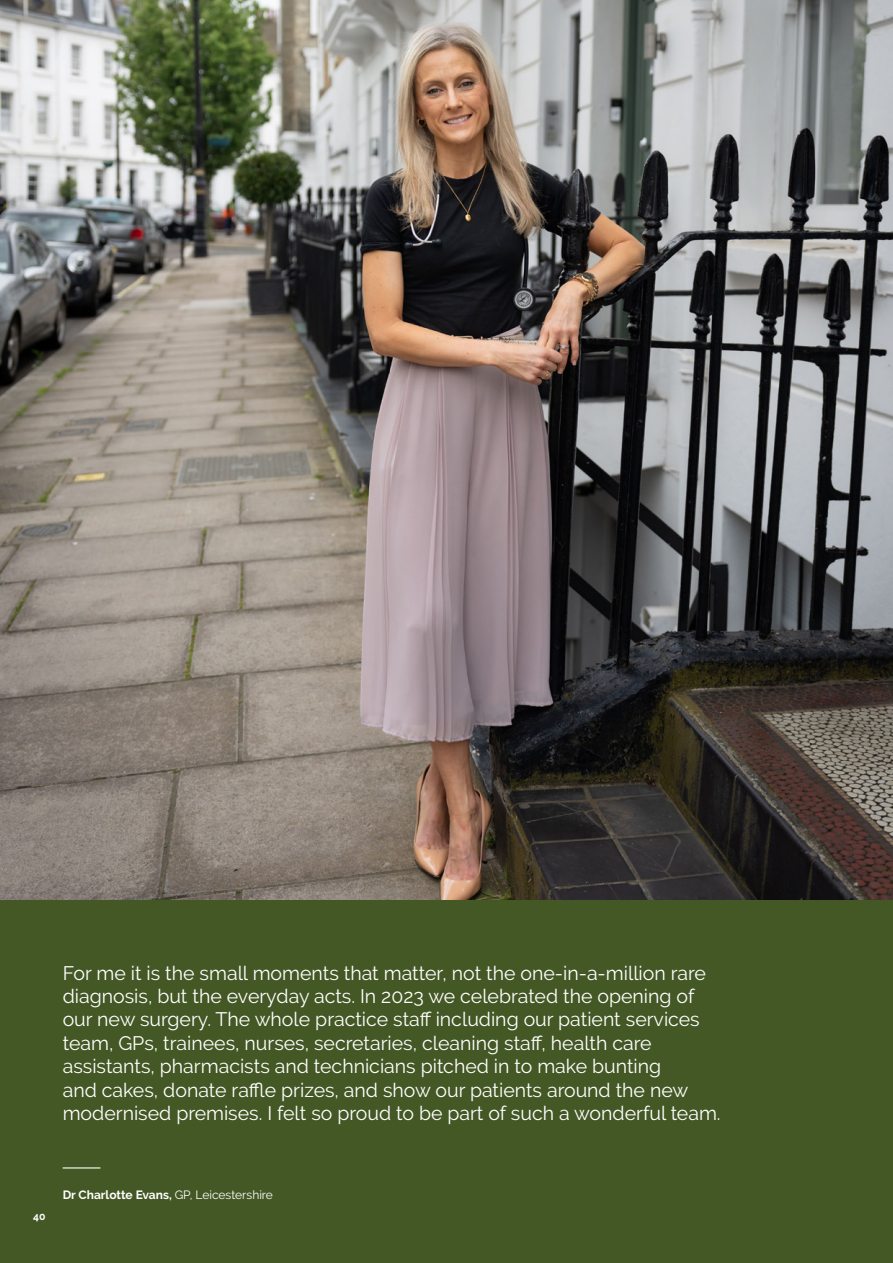
<style>
.page{position:relative;width:893px;height:1263px;background:#fff}
.page>*{position:absolute;margin:0;border:0;box-sizing:border-box;transform-origin:0 0}
.t1{font:19.5px/23.4px "Raleway";color:#fff}
.t2{font:700 12px "Raleway";color:#fff}
.t3{font:700 10.5px "Raleway";color:#fff}
.s1{font-weight:400}
</style>
<div class="page">
<img style="left:0;top:0;width:893px;height:900px">
<div style="left:0;top:900px;width:893px;height:363px;background:#445825"></div>
<hr style="left:63px;top:1167px;width:37px;height:1px;background:#fff">
<p class="t1" style="left:63px;top:961px;width:659px">For me it is the small moments that matter, not the one-in-a-million rare diagnosis, but the everyday acts. In 2023 we celebrated the opening of our new surgery. The whole practice staff including our patient services team, GPs, trainees, nurses, secretaries, cleaning staff, health care assistants, pharmacists and technicians pitched in to make bunting<br>and cakes, donate raffle prizes, and show our patients around the new modernised premises. I felt so proud to be part of such a wonderful team.</p>
<p class="t3" style="left:33px;top:1210px;width:14px">40</p>
<p class="t2" style="left:63px;top:1187px;width:212px">Dr Charlotte Evans, <span class="s1">GP, Leicestershire</span></p>
</div>
